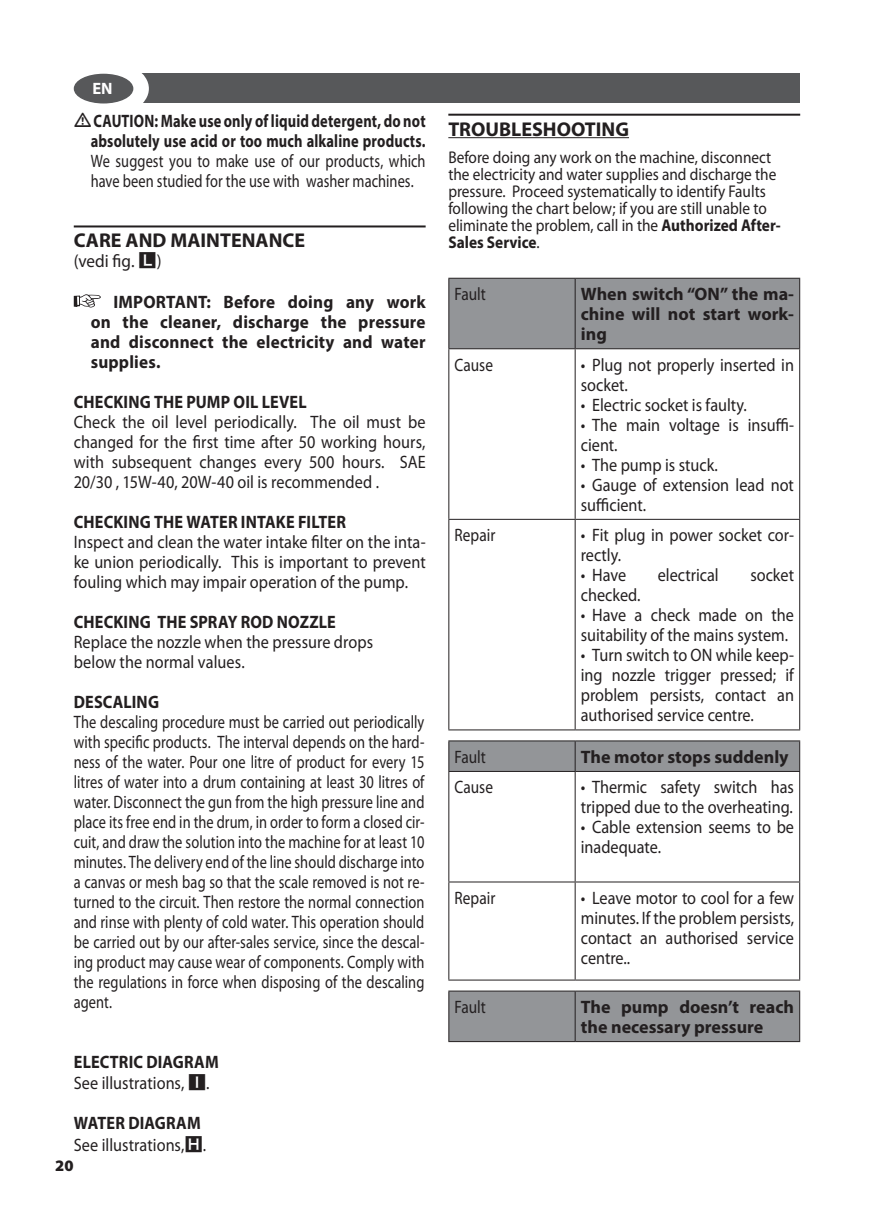
<style>
.page{position:relative;width:874px;height:1225px;background:#fff}
.page>*{position:absolute;margin:0;border:0;box-sizing:border-box;transform-origin:0 0}
.t1{font:700 20px "Myriad Pro";color:#231f20}
.t2{font:18px/20px "Myriad Pro";color:#231f20;scale:.9 1}
.t3{font:18px/20px "Myriad Pro";color:#231f20;scale:.8 1}
.t4{font:700 18px/20px "Myriad Pro";letter-spacing:.01em;color:#231f20;text-align:justify;scale:.95 1}
.t5{font:700 18px/20px "Myriad Pro";letter-spacing:.01em;color:#231f20;text-align:justify}
.t6{font:700 18px/20px "Myriad Pro";letter-spacing:.01em;color:#231f20;text-align:right;scale:.8 1}
.t7{font:700 18px "Myriad Pro";letter-spacing:.01em;color:#231f20;scale:.9 1}
.t8{font:18px "Myriad Pro";color:#231f20;scale:.85 1}
.t9{font:18px "Myriad Pro";color:#231f20;scale:.95 1}
.t10{font:17px/17px "Myriad Pro";color:#231f20;scale:.9 1}
.t11{font:700 16.4px "Myriad Pro";color:#fff}
.t12{font:900 16px "Myriad Pro";color:#231f20}
.s1{font-family:"Hira Kaku Pro W6"}
.s2{font-weight:700}
</style>
<div class="page">
<div style="left:133px;top:74px;width:666px;height:29px;background:#57585a"></div>
<div style="left:62px;top:60px;width:87px;height:57px;background:#fff;border-radius:50%"></div>
<hr style="left:74px;top:225px;width:351px;height:2px;background:#231f20">
<svg style="left:74px;top:294px;width:27px;height:13px"></svg>
<hr style="left:448px;top:137px;width:180px;height:1px;background:#231f20">
<hr style="left:448px;top:114px;width:351px;height:2px;background:#231f20">
<div style="left:449px;top:279px;width:349px;height:69px;background:#939598"></div>
<hr style="left:448px;top:279px;width:1px;height:69px;background:#231f20">
<hr style="left:448px;top:278px;width:127px;height:1px;background:#231f20">
<hr style="left:574px;top:279px;width:1px;height:69px;background:#231f20">
<hr style="left:575px;top:278px;width:224px;height:1px;background:#231f20">
<hr style="left:798px;top:279px;width:1px;height:69px;background:#231f20">
<hr style="left:448px;top:349px;width:1px;height:170px;background:#231f20">
<hr style="left:448px;top:348px;width:127px;height:1px;background:#231f20">
<hr style="left:574px;top:349px;width:1px;height:170px;background:#231f20">
<hr style="left:575px;top:348px;width:224px;height:1px;background:#231f20">
<hr style="left:798px;top:349px;width:1px;height:170px;background:#231f20">
<hr style="left:448px;top:519px;width:127px;height:1px;background:#231f20">
<hr style="left:448px;top:520px;width:1px;height:209px;background:#231f20">
<hr style="left:575px;top:519px;width:224px;height:1px;background:#231f20">
<hr style="left:574px;top:520px;width:1px;height:209px;background:#231f20">
<hr style="left:798px;top:520px;width:1px;height:209px;background:#231f20">
<hr style="left:448px;top:729px;width:127px;height:1px;background:#231f20">
<hr style="left:575px;top:729px;width:224px;height:1px;background:#231f20">
<div style="left:449px;top:741px;width:349px;height:30px;background:#939598"></div>
<hr style="left:448px;top:741px;width:1px;height:30px;background:#231f20">
<hr style="left:448px;top:740px;width:127px;height:1px;background:#231f20">
<hr style="left:574px;top:741px;width:1px;height:30px;background:#231f20">
<hr style="left:575px;top:740px;width:224px;height:1px;background:#231f20">
<hr style="left:798px;top:741px;width:1px;height:30px;background:#231f20">
<hr style="left:448px;top:772px;width:1px;height:109px;background:#231f20">
<hr style="left:448px;top:771px;width:127px;height:1px;background:#231f20">
<hr style="left:574px;top:772px;width:1px;height:109px;background:#231f20">
<hr style="left:575px;top:771px;width:224px;height:1px;background:#231f20">
<hr style="left:798px;top:772px;width:1px;height:109px;background:#231f20">
<hr style="left:448px;top:881px;width:127px;height:1px;background:#231f20">
<hr style="left:448px;top:882px;width:1px;height:97px;background:#231f20">
<hr style="left:575px;top:881px;width:224px;height:1px;background:#231f20">
<hr style="left:574px;top:882px;width:1px;height:97px;background:#231f20">
<hr style="left:798px;top:882px;width:1px;height:97px;background:#231f20">
<hr style="left:448px;top:979px;width:127px;height:1px;background:#231f20">
<hr style="left:575px;top:979px;width:224px;height:1px;background:#231f20">
<div style="left:449px;top:991px;width:349px;height:50px;background:#939598"></div>
<hr style="left:448px;top:991px;width:1px;height:50px;background:#231f20">
<hr style="left:448px;top:990px;width:127px;height:1px;background:#231f20">
<hr style="left:574px;top:991px;width:1px;height:50px;background:#231f20">
<hr style="left:575px;top:990px;width:224px;height:1px;background:#231f20">
<hr style="left:798px;top:991px;width:1px;height:50px;background:#231f20">
<hr style="left:448px;top:1041px;width:127px;height:1px;background:#231f20">
<hr style="left:575px;top:1041px;width:224px;height:1px;background:#231f20">
<div style="left:74px;top:74px;width:58px;height:29px;background:#57585a;border-radius:50%"></div>
<div style="left:74px;top:74px;width:59px;height:29px;border:2px solid #57585a;border-radius:50%"></div>
<p class="t11" style="left:92px;top:78px;width:22px">EN</p>
<p class="t6" style="left:74px;top:111px;width:441px">•CAUTION: Make use only of liquid detergent, do not absolutely use acid or too much alkaline products.</p>
<p class="t3" style="left:91px;top:152px;width:420px">We suggest you to make use of our products, which have been studied for the use with washer machines.</p>
<p class="t1" style="left:74px;top:228px;width:233px">CARE AND MAINTENANCE</p>
<p class="t9" style="left:74px;top:252px;width:94px">(vedi fig. <span class="s1">L</span>)</p>
<p class="t4" style="left:91px;top:291px;width:354px;text-indent:23px">IMPORTANT: Before doing any work on the cleaner, discharge the pressure and disconnect the electricity and water supplies.</p>
<p class="t7" style="left:74px;top:390px;width:260px">CHECKING THE PUMP OIL LEVEL</p>
<p class="t2" style="left:74px;top:412px;width:392px;text-align:justify">Check the oil level periodically. The oil must be changed for the first time after 50 working hours, with subsequent changes every 500 hours. SAE 20/30 , 15W-40, 20W-40 oil is recommended .</p>
<p class="t7" style="left:74px;top:510px;width:304px">CHECKING THE WATER INTAKE FILTER</p>
<p class="t2" style="left:74px;top:532px;width:392px;text-align:justify">Inspect and clean the water intake filter on the inta&shy;ke union periodically. This is important to prevent fouling which may impair operation of the pump.</p>
<p class="t7" style="left:74px;top:610px;width:292px">CHECKING THE SPRAY ROD NOZZLE</p>
<p class="t2" style="left:74px;top:632px;width:334px">Replace the nozzle when the pressure drops below the normal values.</p>
<p class="t7" style="left:74px;top:690px;width:96px">DESCALING</p>
<p class="t3" style="left:74px;top:712px;width:439px;text-align:justify">The descaling procedure must be carried out periodically with specific products. The interval depends on the hard&shy;ness of the water. Pour one litre of product for every 15 litres of water into a drum containing at least 30 litres of water. Disconnect the gun from the high pressure line and place its free end in the drum, in order to form a closed cir&shy;cuit, and draw the solution into the machine for at least 10 minutes. The delivery end of the line should discharge into a canvas or mesh bag so that the scale removed is not re&shy;turned to the circuit. Then restore the normal connection and rinse with plenty of cold water. This operation should be carried out by our after-sales service, since the descal&shy;ing product may cause wear of components. Comply with the regulations in force when disposing of the descaling agent.</p>
<p class="t2" style="left:74px;top:1051px;width:162px;line-height:21.6px"><span class="s2">ELECTRIC DIAGRAM<br></span>See illustrations, <span class="s1">I</span>.</p>
<p class="t2" style="left:74px;top:1113px;width:149px;line-height:21.6px"><span class="s2">WATER DIAGRAM<br></span>See illustrations,<span class="s1">H</span>.</p>
<p class="t12" style="left:55px;top:1156px;width:20px">20</p>
<p class="t1" style="left:448px;top:116px;width:182px">TROUBLESHOOTING</p>
<p class="t10" style="left:448px;top:149px;width:370px">Before doing any work on the machine, disconnect the electricity and water supplies and discharge the pressure. Proceed systematically to identify Faults following the chart below; if you are still unable to eliminate the problem, call in the <span class="s2">Authorized After-Sales Service</span>.</p>
<p class="t8" style="left:454px;top:284px;width:39px">Fault</p>
<p class="t5" style="left:580px;top:283px;width:214px">When switch “ON” the ma&shy;chine will not start work&shy;ing</p>
<p class="t8" style="left:454px;top:355px;width:47px">Cause</p>
<p class="t2" style="left:580px;top:355px;width:238px">• Plug not properly inserted in socket.</p>
<p class="t2" style="left:580px;top:395px;width:186px">• Electric socket is faulty.</p>
<p class="t2" style="left:580px;top:415px;width:238px">• The main voltage is insuffi&shy;cient.</p>
<p class="t2" style="left:580px;top:455px;width:154px">• The pump is stuck.</p>
<p class="t2" style="left:580px;top:475px;width:238px">• Gauge of extension lead not sufficient.</p>
<p class="t8" style="left:454px;top:525px;width:50px">Repair</p>
<p class="t2" style="left:580px;top:525px;width:238px">• Fit plug in power socket cor&shy;rectly.</p>
<p class="t2" style="left:580px;top:565px;width:52px">• Have</p>
<p class="t2" style="left:657px;top:565px;width:69px">electrical</p>
<p class="t2" style="left:750px;top:565px;width:50px">socket</p>
<p class="t2" style="left:580px;top:585px;width:68px">checked.</p>
<p class="t2" style="left:580px;top:605px;width:238px">• Have a check made on the suitability of the mains system.</p>
<p class="t2" style="left:580px;top:645px;width:238px;text-align:justify">• Turn switch to ON while keep&shy;ing nozzle trigger pressed; if problem persists, contact an authorised service centre.</p>
<p class="t8" style="left:454px;top:747px;width:39px">Fault</p>
<p class="t5" style="left:580px;top:746px;width:209px">The motor stops suddenly</p>
<p class="t8" style="left:454px;top:777px;width:47px">Cause</p>
<p class="t2" style="left:580px;top:778px;width:238px">• Thermic safety switch has tripped due to the overheating.</p>
<p class="t2" style="left:580px;top:818px;width:238px">• Cable extension seems to be inadequate.</p>
<p class="t8" style="left:454px;top:888px;width:50px">Repair</p>
<p class="t2" style="left:580px;top:888px;width:238px;text-align:justify">• Leave motor to cool for a few minutes. If the problem persists, contact an authorised service centre..</p>
<p class="t8" style="left:454px;top:997px;width:39px">Fault</p>
<p class="t5" style="left:580px;top:996px;width:214px">The pump doesn’t reach the necessary pressure</p>
</div>
